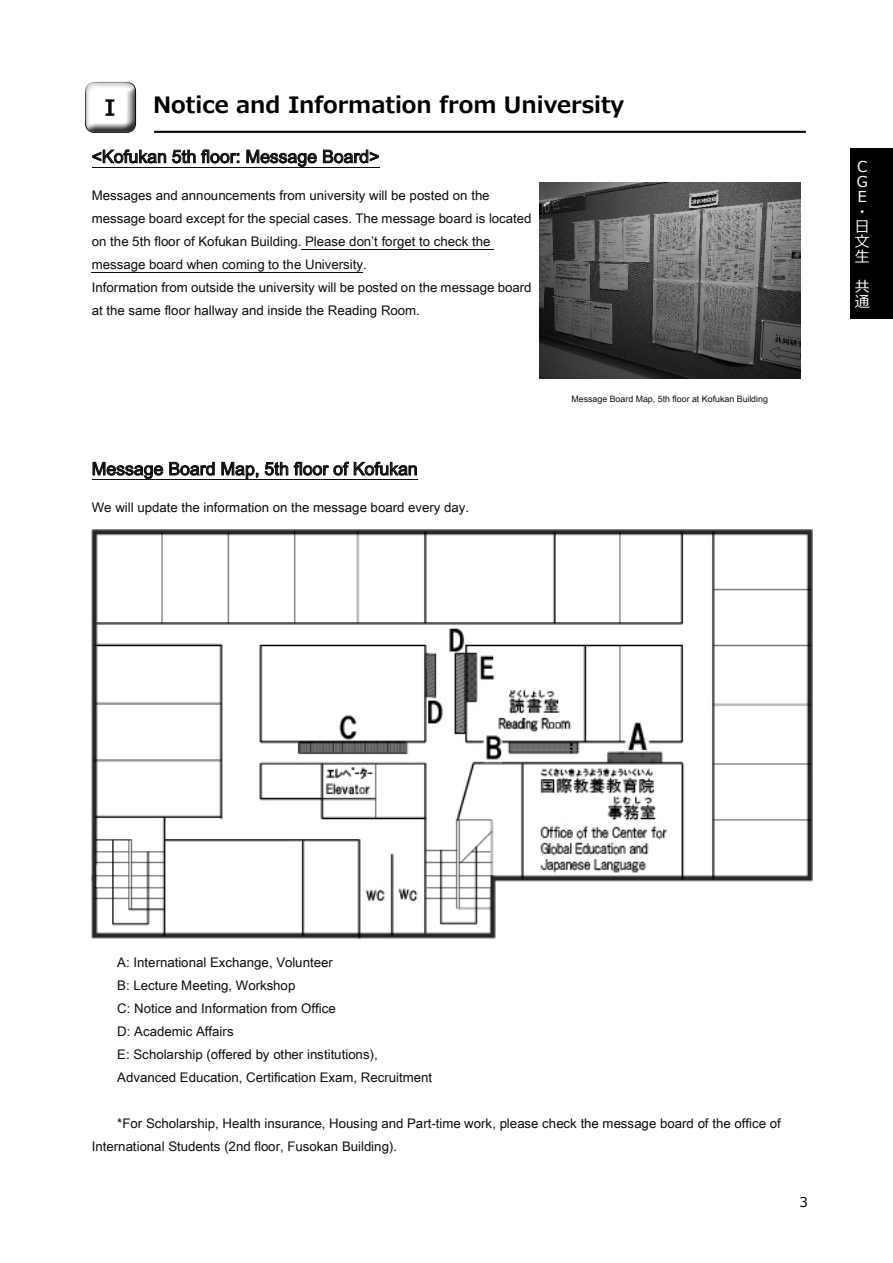
<style>
.page{position:relative;width:893px;height:1263px;background:#fff}
.page>*{position:absolute;margin:0;border:0;box-sizing:border-box;transform-origin:0 0}
.t1{font:700 22.5px "Meiryo UI";color:#000}
.t2{font:20.7px "Arial Unicode MS";color:#0d0d0d}
.t3{font:17.7px "Arial Unicode MS";color:#0d0d0d}
.t4{font:15px/15px "Meiryo";color:#fff}
.t5{font:13.5px "Meiryo";color:#000}
.t6{font:13.2px/23.1px "Arial Unicode MS";letter-spacing:.005em;color:#0d0d0d}
.t7{font:8.85px "Arial Unicode MS";letter-spacing:.005em;color:#0d0d0d}
</style>
<div class="page">
<div style="left:850px;top:149px;width:43px;height:170px;background:#000"></div>
<img style="left:85px;top:82px;width:51px;height:51px">
<hr style="left:154px;top:131px;width:652px;height:2px;background:#000">
<svg style="left:92px;top:149px;width:74px;height:14px"></svg>
<svg style="left:172px;top:149px;width:67px;height:14px"></svg>
<svg style="left:246px;top:149px;width:71px;height:18px"></svg>
<svg style="left:323px;top:150px;width:56px;height:13px"></svg>
<hr style="left:92px;top:167px;width:287px;height:1px;background:#0d0d0d">
<hr style="left:301px;top:249px;width:193px;height:1px;background:#0d0d0d">
<hr style="left:92px;top:272px;width:271px;height:1px;background:#0d0d0d">
<svg style="left:93px;top:461px;width:70px;height:18px"></svg>
<svg style="left:169px;top:462px;width:46px;height:14px"></svg>
<svg style="left:221px;top:461px;width:38px;height:18px"></svg>
<svg style="left:265px;top:462px;width:23px;height:14px"></svg>
<svg style="left:294px;top:462px;width:123px;height:14px"></svg>
<hr style="left:92px;top:479px;width:326px;height:1px;background:#0d0d0d">
<img style="left:539px;top:183px;width:261px;height:196px">
<img style="left:92px;top:530px;width:721px;height:408px">
<h1 class="t1" style="left:92px;top:89px;width:534px"><sub>Ⅰ</sub> <sub>No</sub>Notice and Information from University</h1>
<h2 class="t2" style="left:159px;top:96px;width:326px">tice and Information from University</h2>
<h3 class="t3" style="left:92px;top:144px;width:289px">&lt;Kofukan 5th floor: Message Board&gt;</h3>
<p class="t6" style="left:92px;top:183px;width:441px">Messages and announcements from university will be posted on the message board except for the special cases. The message board is located on the 5th floor of Kofukan Building. Please don’t forget to check the message board when coming to the University.<br>Information from outside the university will be posted on the message board at the same floor hallway and inside the Reading Room.</p>
<h3 class="t3" style="left:92px;top:456px;width:327px">Message Board Map, 5th floor of Kofukan</h3>
<p class="t6" style="left:92px;top:495px;width:379px">We will update the information on the message board every day.</p>
<p class="t7" style="left:571px;top:392px;width:198px">Message Board Map, 5th floor at Kofukan Building</p>
<p class="t4" style="left:855px;top:160px;width:16px">Ｃ<br>Ｇ<br>Ｅ・日文生</p>
<p class="t4" style="left:855px;top:280px;width:16px">共通</p>
<p class="t6" style="left:117px;top:950px;width:317px">A: International Exchange, Volunteer<br>B: Lecture Meeting, Workshop<br>C: Notice and Information from Office<br>D: Academic Affairs<br>E: Scholarship (offered by other institutions), Advanced Education, Certification Exam, Recruitment</p>
<p class="t6" style="left:92px;top:1111px;width:690px;text-indent:26px">*For Scholarship, Health insurance, Housing and Part-time work, please check the message board of the office of<br>International Students (2nd floor, Fusokan Building).</p>
<p class="t5" style="left:799px;top:1192px;width:10px">3</p>
</div>
